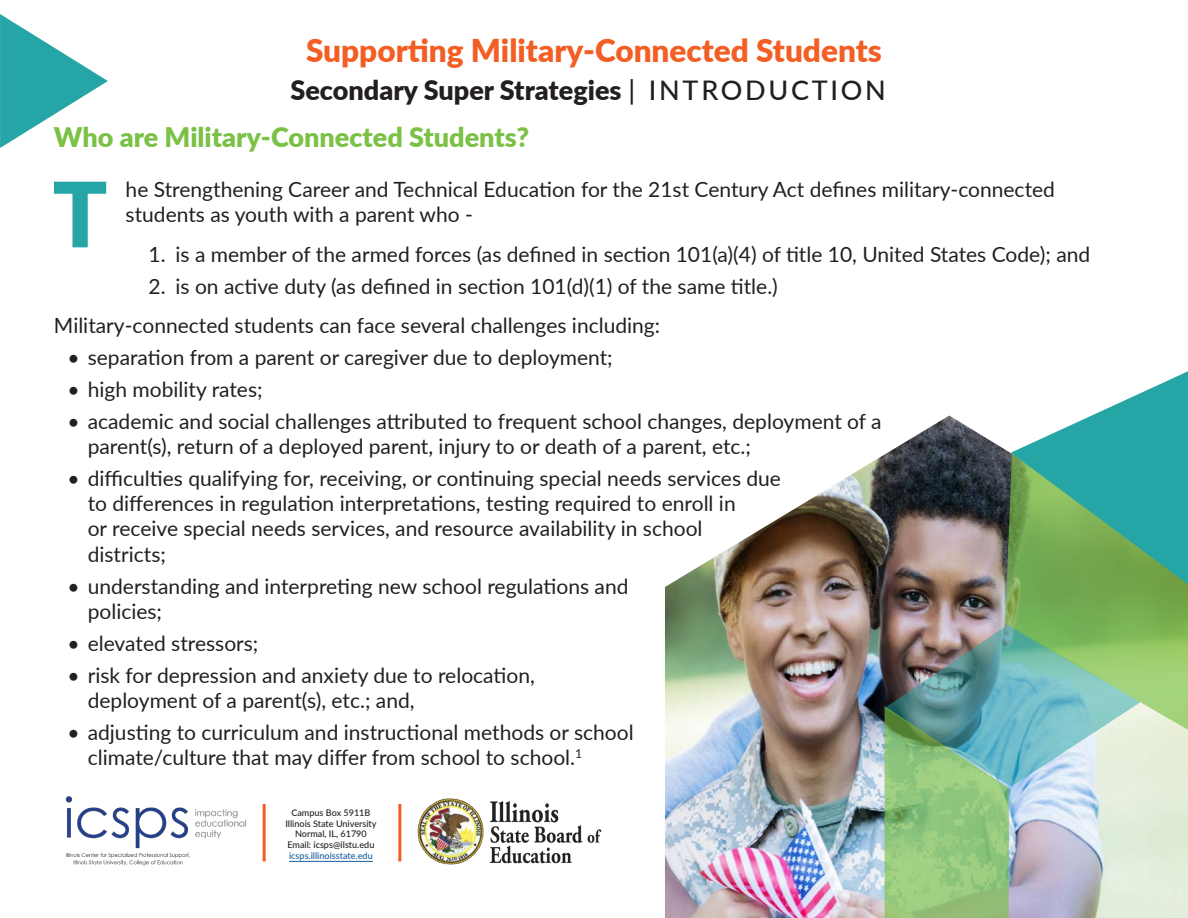
<style>
.page{position:relative;width:1188px;height:918px;background:#fff}
.page>*{position:absolute;margin:0;border:0;box-sizing:border-box;transform-origin:0 0}
.t1{font:900 90.15px "Lato";color:#25a5a5}
.t2{font:900 31.5px "Lato";color:#f25e23}
.t3{font:900 27px "Lato";color:#231f20}
.t4{font:900 27px "Lato";color:#7ac145}
.t5{font:21px/25.2px "Lato";color:#231f20}
.t6{font:500 9.15px "Lato";color:#231f20}
.t7{font:500 9.15px "Lato";color:#175d9e}
.s1{font-weight:500}
</style>
<div class="page">
<img style="left:665px;top:416px;width:523px;height:502px">
<img style="left:884px;top:537px;width:257px;height:336px">
<svg style="left:1005px;top:452px;width:183px;height:308px;background:#8dc190"></svg>
<svg style="left:885px;top:706px;width:124px;height:212px;background:#86bd83"></svg>
<svg style="left:1011px;top:371px;width:177px;height:213px"></svg>
<svg style="left:0;top:14px;width:108px;height:134px"></svg>
<hr style="left:289px;top:861px;width:84px;height:1px;background:#175d9e">
<img style="left:65px;top:796px;width:182px;height:70px">
<img style="left:417px;top:798px;width:185px;height:67px">
<hr style="left:263px;top:804px;width:3px;height:58px;background:#f25e23">
<hr style="left:398px;top:804px;width:3px;height:58px;background:#f25e23">
<p class="t2" style="left:306px;top:27px;width:577px">Supporting Military-Connected Students</p>
<p class="t3" style="left:290px;top:70px;width:597px">Secondary Super Strategies <span class="s1">| INTRODUCTION</span></p>
<p class="t4" style="left:54px;top:117px;width:477px">Who are Military-Connected Students?</p>
<p class="t1" style="left:53px;top:147px;width:56px">T</p>
<p class="t5" style="left:126px;top:176px;width:931px">he Strengthening Career and Technical Education for the 21st Century Act defines military-connected students as youth with a parent who -</p>
<p class="t5" style="left:148px;top:241px;width:943px">1. is a member of the armed forces (as defined in section 101(a)(4) of title 10, United States Code); and</p>
<p class="t5" style="left:148px;top:273px;width:631px">2. is on active duty (as defined in section 101(d)(1) of the same title.)</p>
<p class="t5" style="left:54px;top:312px;width:608px">Military-connected students can face several challenges including:</p>
<p class="t5" style="left:68px;top:344px;width:547px">• separation from a parent or caregiver due to deployment;</p>
<p class="t5" style="left:68px;top:376px;width:197px">• high mobility rates;</p>
<p class="t5" style="left:88px;top:408px;width:795px;text-indent:-20px">• academic and social challenges attributed to frequent school changes, deployment of a parent(s), return of a deployed parent, injury to or death of a parent, etc.;</p>
<p class="t5" style="left:88px;top:465px;width:695px;text-indent:-20px">• difficulties qualifying for, receiving, or continuing special needs services due to differences in regulation interpretations, testing required to enroll in<br>or receive special needs services, and resource availability in school districts;</p>
<p class="t5" style="left:88px;top:572px;width:542px;text-indent:-20px">• understanding and interpreting new school regulations and policies;</p>
<p class="t5" style="left:68px;top:630px;width:192px">• elevated stressors;</p>
<p class="t5" style="left:88px;top:662px;width:449px;text-indent:-20px">• risk for depression and anxiety due to relocation, deployment of a parent(s), etc.; and,</p>
<p class="t5" style="left:88px;top:719px;width:547px;text-indent:-20px">• adjusting to curriculum and instructional methods or school climate/culture that may differ from school to school.<sup>1</sup></p>
<p class="t6" style="left:291px;top:806px;width:81px">Campus Box 5911B</p>
<p class="t6" style="left:285px;top:817px;width:93px">Illinois State University</p>
<p class="t6" style="left:295px;top:828px;width:73px">Normal, IL, 61790</p>
<p class="t6" style="left:287px;top:838px;width:89px">Email: icsps@ilstu.edu</p>
<p class="t7" style="left:289px;top:849px;width:85px">icsps.illinoisstate.edu</p>
</div>
